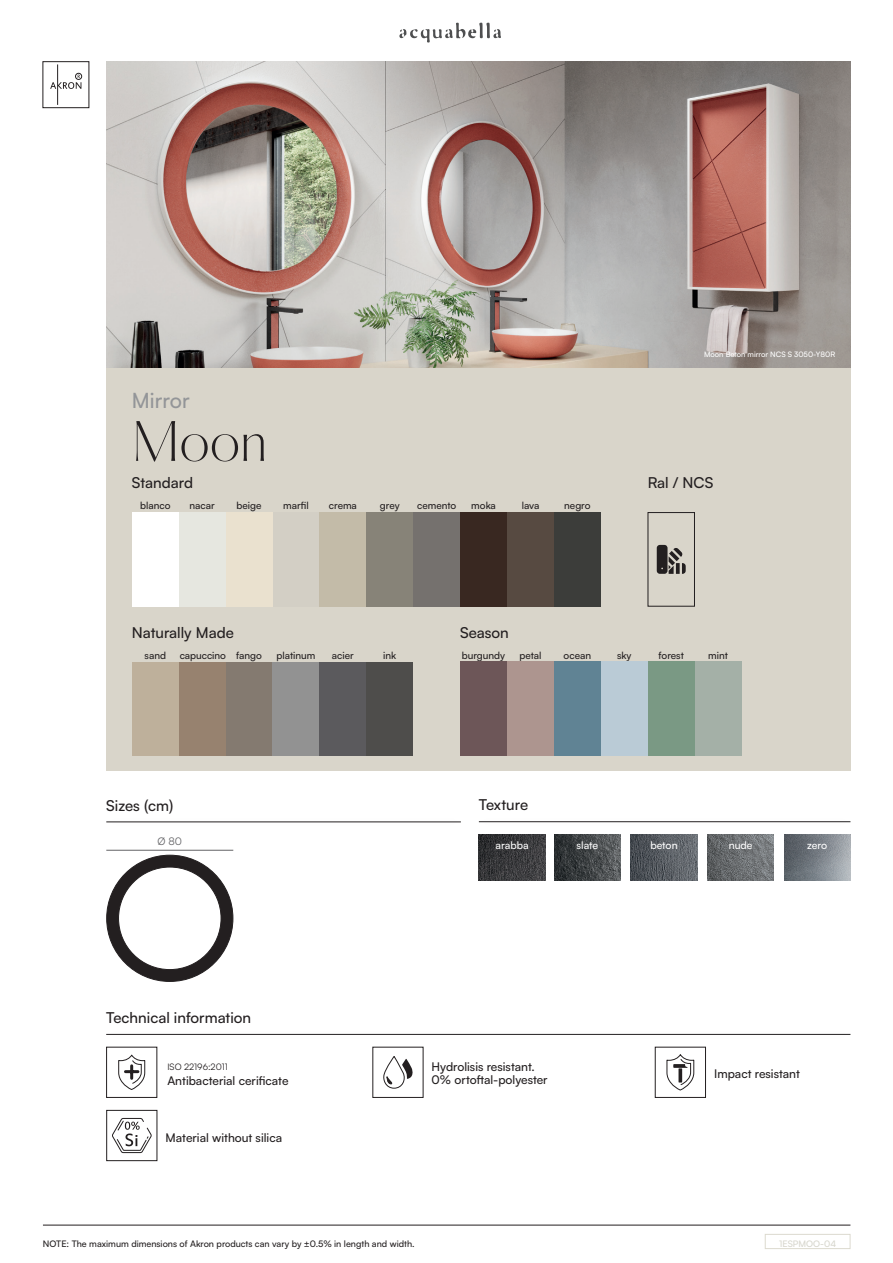
<style>
.page{position:relative;width:893px;height:1263px;background:#fff}
.page>*{position:absolute;margin:0;border:0;box-sizing:border-box;transform-origin:0 0}
.t1{font:200 51px "PP Hatton";color:#231f20}
.t2{font:500 21px "Satoshi";color:#939598}
.t3{font:500 15px "Satoshi";color:#231f20}
.t4{font:500 12px "Satoshi";color:#231f20}
.t5{font:500 10.5px "Satoshi";color:#fff}
.t6{font:10.5px "Satoshi";color:#636366}
.t7{font:500 9.9px "Satoshi";color:#231f20}
.t8{font:500 9px "Satoshi";color:#231f20}
.t9{font:9px "Satoshi";color:#231f20}
.t10{font:500 9px "Satoshi";color:#d7d6cd}
.pie_de_pág{font:500 7.5px "Satoshi";color:#fff}
</style>
<div class="page">
<svg style="left:399px;top:23px;width:102px;height:20px"></svg>
<div style="left:765px;top:1234px;width:85px;height:15px;border:1px solid #dcdacf"></div>
<div style="left:106px;top:368px;width:744px;height:403px;background:#d9d5ca"></div>
<hr style="left:106px;top:822px;width:355px;height:1px;background:#231f20">
<hr style="left:479px;top:821px;width:371px;height:1px;background:#231f20">
<hr style="left:43px;top:1225px;width:807px;height:1px;background:#231f20">
<div style="left:132px;top:512px;width:47px;height:94px;background:#fff"></div>
<div style="left:179px;top:512px;width:47px;height:94px;background:#e6e7e0"></div>
<div style="left:226px;top:512px;width:47px;height:94px;background:#eae1cf"></div>
<div style="left:273px;top:512px;width:46px;height:94px;background:#d3cfc5"></div>
<div style="left:319px;top:512px;width:47px;height:94px;background:#c3bba8"></div>
<div style="left:132px;top:662px;width:47px;height:94px;background:#beb09b"></div>
<div style="left:179px;top:662px;width:47px;height:94px;background:#97826f"></div>
<div style="left:226px;top:662px;width:46px;height:94px;background:#847a70"></div>
<div style="left:272px;top:662px;width:47px;height:94px;background:#929292"></div>
<div style="left:319px;top:662px;width:47px;height:94px;background:#5b5a5d"></div>
<div style="left:366px;top:662px;width:47px;height:94px;background:#4e4d4b"></div>
<div style="left:366px;top:512px;width:47px;height:94px;background:#878378"></div>
<div style="left:413px;top:512px;width:47px;height:94px;background:#75716e"></div>
<div style="left:460px;top:512px;width:47px;height:94px;background:#392821"></div>
<div style="left:507px;top:512px;width:47px;height:94px;background:#574a41"></div>
<div style="left:554px;top:512px;width:47px;height:94px;background:#3c3d3a"></div>
<div style="left:648px;top:512px;width:47px;height:94px;border:1px solid #231f20"></div>
<svg style="left:657px;top:545px;width:29px;height:29px"></svg>
<div style="left:460px;top:662px;width:47px;height:94px;background:#6d5658"></div>
<div style="left:507px;top:662px;width:47px;height:94px;background:#ad958f"></div>
<div style="left:554px;top:662px;width:47px;height:94px;background:#608394"></div>
<div style="left:601px;top:662px;width:47px;height:94px;background:#bacbd6"></div>
<div style="left:648px;top:662px;width:47px;height:94px;background:#7a9984"></div>
<div style="left:695px;top:662px;width:47px;height:94px;background:#a4b0a7"></div>
<div style="left:43px;top:61px;width:46px;height:47px;border:1px solid #231f20"></div>
<div style="left:75px;top:73px;width:7px;height:7px;border:1px solid #231f20;border-radius:50%"></div>
<svg style="left:50px;top:64px;width:31px;height:41px"></svg>
<hr style="left:106px;top:850px;width:127px;height:1px;background:#636366">
<div style="left:107px;top:855px;width:126px;height:126px;background:#231f20;border-radius:50%"></div>
<div style="left:119px;top:867px;width:102px;height:102px;background:#fff;border-radius:50%"></div>
<img style="left:106px;top:61px;width:744px;height:307px">
<img style="left:784px;top:834px;width:66px;height:46px">
<img style="left:479px;top:834px;width:66px;height:46px">
<img style="left:554px;top:834px;width:67px;height:46px">
<img style="left:631px;top:834px;width:66px;height:46px">
<img style="left:707px;top:834px;width:67px;height:46px">
<svg style="left:383px;top:1056px;width:30px;height:33px"></svg>
<div style="left:655px;top:1047px;width:51px;height:51px;border:1px solid #231f20"></div>
<svg style="left:666px;top:1054px;width:28px;height:37px"></svg>
<svg style="left:678px;top:1068px;width:4px;height:14px"></svg>
<hr style="left:106px;top:1034px;width:744px;height:1px;background:#231f20">
<div style="left:106px;top:1047px;width:51px;height:51px;border:1px solid #231f20"></div>
<svg style="left:118px;top:1054px;width:27px;height:36px"></svg>
<div style="left:106px;top:1110px;width:51px;height:51px;border:1px solid #231f20"></div>
<svg style="left:112px;top:1118px;width:40px;height:35px"></svg>
<p class="t2" style="left:132px;top:386px;width:59px">Mirror</p>
<p class="t1" style="left:132px;top:410px;width:137px">Moon</p>
<h3 class="t3" style="left:132px;top:472px;width:63px">Standard</h3>
<p class="t7" style="left:140px;top:499px;width:32px">blanco</p>
<p class="t7" style="left:190px;top:499px;width:27px">nacar</p>
<p class="t7" style="left:237px;top:499px;width:26px">beige</p>
<p class="t7" style="left:283px;top:499px;width:27px">marfil</p>
<p class="t7" style="left:329px;top:499px;width:30px">crema</p>
<p class="t7" style="left:380px;top:499px;width:21px">grey</p>
<p class="t7" style="left:417px;top:499px;width:41px">cemento</p>
<p class="t7" style="left:471px;top:499px;width:26px">moka</p>
<p class="t7" style="left:522px;top:499px;width:19px">lava</p>
<p class="t7" style="left:564px;top:499px;width:28px">negro</p>
<h3 class="t3" style="left:132px;top:622px;width:104px">Naturally Made</h3>
<h3 class="t3" style="left:460px;top:622px;width:50px">Season</h3>
<p class="pie_de_pág" style="left:704px;top:349px;width:133px">Moon Beton mirror NCS S 3050-Y80R</p>
<h3 class="t3" style="left:648px;top:472px;width:67px">Ral / NCS</h3>
<p class="t7" style="left:145px;top:648px;width:23px">sand</p>
<p class="t7" style="left:180px;top:648px;width:84px">capuccino fango</p>
<p class="t7" style="left:276px;top:648px;width:40px">platinum</p>
<p class="t7" style="left:332px;top:648px;width:23px">acier</p>
<p class="t7" style="left:383px;top:648px;width:15px">ink</p>
<p class="t7" style="left:462px;top:648px;width:45px">burgundy</p>
<p class="t7" style="left:519px;top:648px;width:24px">petal</p>
<p class="t7" style="left:564px;top:648px;width:29px">ocean</p>
<p class="t7" style="left:617px;top:648px;width:16px">sky</p>
<p class="t7" style="left:659px;top:648px;width:27px">forest</p>
<p class="t7" style="left:708px;top:648px;width:21px">mint</p>
<h3 class="t3" style="left:106px;top:795px;width:69px">Sizes (cm)</h3>
<h3 class="t3" style="left:479px;top:794px;width:51px">Texture</h3>
<p class="t6" style="left:158px;top:834px;width:26px">Ø 80</p>
<p class="t5" style="left:496px;top:838px;width:35px">arabba</p>
<p class="t5" style="left:577px;top:838px;width:23px">slate</p>
<p class="t5" style="left:650px;top:838px;width:29px">beton</p>
<p class="t5" style="left:729px;top:838px;width:25px">nude</p>
<p class="t5" style="left:807px;top:838px;width:22px">zero</p>
<p class="t3" style="left:106px;top:1007px;width:146px">Technical information</p>
<p class="t9" style="left:167px;top:1060px;width:62px">ISO 22196:2011</p>
<p class="t4" style="left:167px;top:1072px;width:123px">Antibacterial cerificate</p>
<p class="t4" style="left:166px;top:1129px;width:118px">Material without silica</p>
<p class="t4" style="left:432px;top:1058px;width:105px">Hydrolisis resistant.</p>
<p class="t4" style="left:432px;top:1071px;width:118px">0% ortoftal-polyester</p>
<p class="t8" style="left:43px;top:1237px;width:373px">NOTE: The maximum dimensions of Akron products can vary by ±0.5% in length and width.</p>
<p class="t4" style="left:714px;top:1066px;width:87px">Impact resistant</p>
<p class="t10" style="left:779px;top:1237px;width:58px">1ESPMOO-04</p>
</div>
